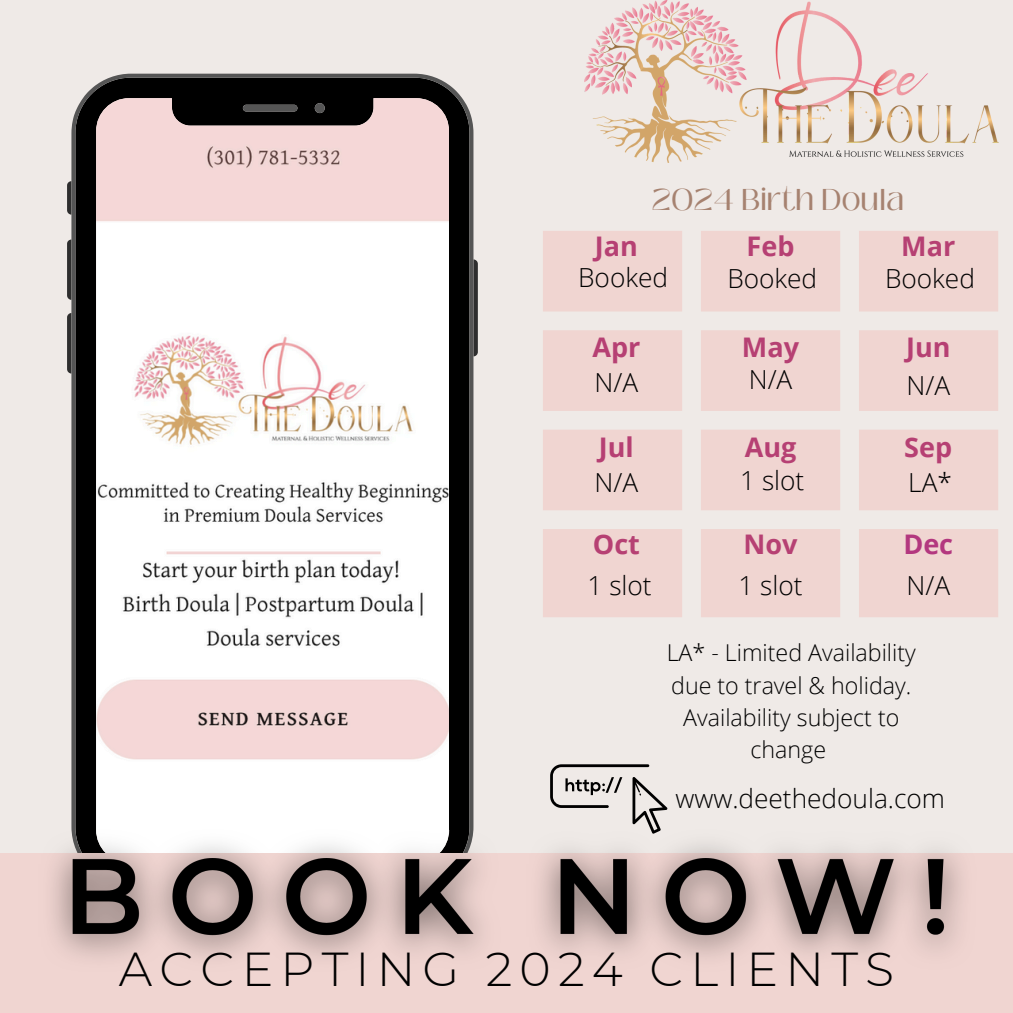
<style>
.page{position:relative;width:1013px;height:1013px;background:#fff}
.page>*{position:absolute;margin:0;border:0;box-sizing:border-box;transform-origin:0 0}
.t1{font:300 47.5px "Montserrat";letter-spacing:.15em;color:#000}
.t2{font:30px "Black Mango";color:#a68270}
.t3{font:700 27px "Open Sans";color:#b64073}
.t4{font:700 27px "Open Sans";color:#b3377f}
.t5{font:300 26.25px "Open Sans";color:#000}
.t6{font:300 23.25px/32.4px "Open Sans";color:#000;text-align:center}
</style>
<div class="page">
<div style="left:0;top:0;width:1012px;height:1012px;background:#efeae7"></div>
<svg style="left:67px;top:181px;width:4px;height:34px"></svg>
<svg style="left:67px;top:239px;width:4px;height:61px"></svg>
<svg style="left:67px;top:313px;width:4px;height:60px"></svg>
<svg style="left:473px;top:259px;width:5px;height:97px"></svg>
<svg style="left:71px;top:74px;width:402px;height:743px;background:#cfc7c7"></svg>
<div style="left:0;top:853px;width:1012px;height:159px;background:#f0d5d1"></div>
<img style="left:53px;top:817px;width:909px;height:140px">
<img style="left:584px;top:0;width:414px;height:162px">
<svg style="left:543px;top:231px;width:455px;height:386px;fill:#f0d5d1"></svg>
<svg style="left:550px;top:764px;width:117px;height:69px"></svg>
<h6 class="t2" style="left:651px;top:177px;width:254px">2024 Birth Doula</h6>
<h3 class="t3" style="left:595px;top:227px;width:44px">Jan</h3>
<h6 class="t3" style="left:746px;top:227px;width:49px">Feb</h6>
<h6 class="t3" style="left:901px;top:227px;width:56px">Mar</h6>
<h3 class="t5" style="left:578px;top:259px;width:91px">Booked</h3>
<h3 class="t5" style="left:727px;top:260px;width:91px">Booked</h3>
<h3 class="t5" style="left:885px;top:260px;width:91px">Booked</h3>
<h6 class="t3" style="left:592px;top:328px;width:49px">Apr</h6>
<h3 class="t3" style="left:742px;top:328px;width:59px">May</h3>
<h5 class="t3" style="left:906px;top:328px;width:46px">Jun</h5>
<h5 class="t5" style="left:594px;top:364px;width:45px">N/A</h5>
<p class="t5" style="left:748px;top:361px;width:45px">N/A</p>
<p class="t5" style="left:906px;top:367px;width:45px">N/A</p>
<h5 class="t3" style="left:599px;top:428px;width:36px">Jul</h5>
<h5 class="t3" style="left:744px;top:428px;width:53px">Aug</h5>
<h3 class="t3" style="left:904px;top:428px;width:49px">Sep</h3>
<h3 class="t5" style="left:594px;top:464px;width:45px">N/A</h3>
<h3 class="t5" style="left:740px;top:461px;width:66px">1 slot</h3>
<h3 class="t5" style="left:908px;top:464px;width:45px">LA*</h3>
<h5 class="t3" style="left:593px;top:525px;width:49px">Oct</h5>
<h6 class="t3" style="left:743px;top:525px;width:56px">Nov</h6>
<h5 class="t4" style="left:903px;top:525px;width:51px">Dec</h5>
<h6 class="t5" style="left:587px;top:567px;width:66px">1 slot</h6>
<h3 class="t5" style="left:738px;top:567px;width:66px">1 slot</h3>
<h3 class="t5" style="left:906px;top:567px;width:45px">N/A</h3>
<h6 class="t6" style="left:666px;top:636px;width:251px">LA* - Limited Availability due to travel &amp; holiday.<br>Availability subject to change</h6>
<h3 class="t5" style="left:675px;top:779px;width:271px">www.deethedoula.com</h3>
<p class="t1" style="left:119px;top:940px;width:777px">ACCEPTING 2024 CLIENTS</p>
</div>
